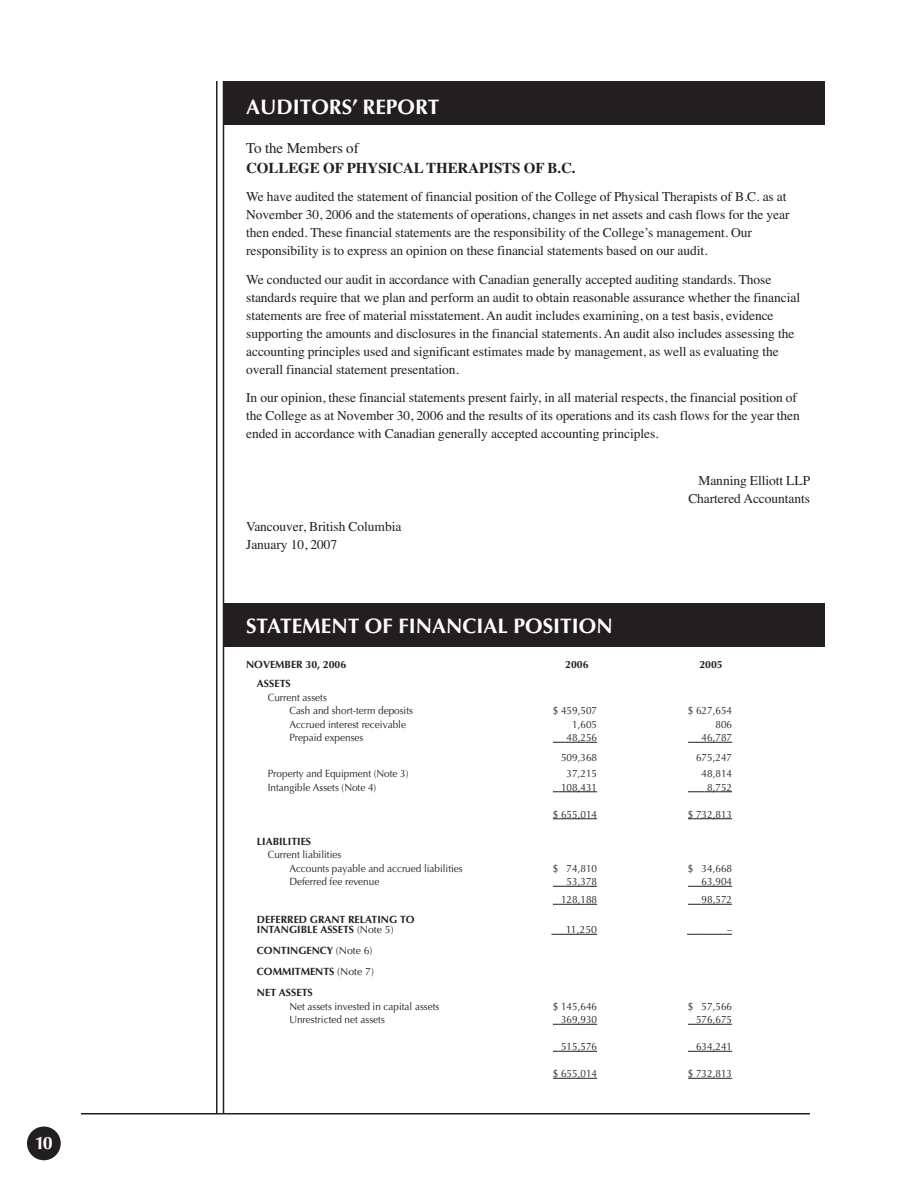
<style>
.page{position:relative;width:918px;height:1188px;background:#fff}
.page>*{position:absolute;margin:0;border:0;box-sizing:border-box;transform-origin:0 0}
.t1{font:700 21px "Optima";color:#fff}
.t2{font:700 18px "Optima";color:#fff}
.t3{font:700 15px "Times";letter-spacing:-.005em;color:#231f20}
.t4{font:15px "Times";letter-spacing:-.005em;color:#231f20}
.t5{font:13.5px/18px "Times";letter-spacing:-.005em;color:#231f20}
.t6{font:10.5px/13.5px "Optima";color:#231f20;scale:.95 1}
.t7{font:700 10.5px/21px "Optima";color:#231f20}
.t8{font:10.5px "Optima";color:#231f20}
.s1{font-weight:400}
</style>
<div class="page">
<div style="left:27px;top:1127px;width:34px;height:33px;background:#231f20;border-radius:50%"></div>
<hr style="left:81px;top:1113px;width:729px;height:1px;background:#231f20">
<hr style="left:216px;top:81px;width:2px;height:1033px;background:#231f20">
<hr style="left:223px;top:81px;width:1px;height:1033px;background:#231f20">
<div style="left:224px;top:82px;width:601px;height:43px;background:#231f20"></div>
<div style="left:224px;top:604px;width:601px;height:43px;background:#231f20"></div>
<hr style="left:564px;top:742px;width:33px;height:1px;background:#231f20">
<hr style="left:699px;top:742px;width:33px;height:1px;background:#231f20">
<hr style="left:558px;top:792px;width:39px;height:1px;background:#231f20">
<svg style="left:688px;top:792px;width:44px;height:1px"></svg>
<hr style="left:553px;top:819px;width:44px;height:1px;background:#231f20">
<hr style="left:688px;top:819px;width:44px;height:1px;background:#231f20">
<hr style="left:564px;top:886px;width:33px;height:1px;background:#231f20">
<hr style="left:699px;top:886px;width:33px;height:1px;background:#231f20">
<hr style="left:558px;top:904px;width:39px;height:1px;background:#231f20">
<hr style="left:699px;top:904px;width:33px;height:1px;background:#231f20">
<svg style="left:551px;top:934px;width:46px;height:1px"></svg>
<hr style="left:698px;top:934px;width:34px;height:1px;background:#231f20">
<hr style="left:558px;top:1024px;width:39px;height:1px;background:#231f20">
<hr style="left:696px;top:1024px;width:36px;height:1px;background:#231f20">
<hr style="left:558px;top:1051px;width:39px;height:1px;background:#231f20">
<hr style="left:696px;top:1051px;width:36px;height:1px;background:#231f20">
<hr style="left:553px;top:1078px;width:44px;height:1px;background:#231f20">
<hr style="left:688px;top:1078px;width:44px;height:1px;background:#231f20">
<h2 class="t2" style="left:35px;top:1136px;width:20px">10</h2>
<h1 class="t1" style="left:246px;top:98px;width:195px">AUDITORS’ REPORT</h1>
<p class="t4" style="left:246px;top:143px;width:114px">To the Members of</p>
<p class="t3" style="left:246px;top:163px;width:331px">COLLEGE OF PHYSICAL THERAPISTS OF B.C.</p>
<p class="t5" style="left:246px;top:189px;width:545px">We have audited the statement of financial position of the College of Physical Therapists of B.C. as at November 30, 2006 and the statements of operations, changes in net assets and cash flows for the year then ended. These financial statements are the responsibility of the College’s management. Our responsibility is to express an opinion on these financial statements based on our audit.</p>
<p class="t5" style="left:246px;top:272px;width:555px">We conducted our audit in accordance with Canadian generally accepted auditing standards. Those standards require that we plan and perform an audit to obtain reasonable assurance whether the financial statements are free of material misstatement. An audit includes examining, on a test basis, evidence supporting the amounts and disclosures in the financial statements. An audit also includes assessing the accounting principles used and significant estimates made by management, as well as evaluating the overall financial statement presentation.</p>
<p class="t5" style="left:246px;top:390px;width:555px">In our opinion, these financial statements present fairly, in all material respects, the financial position of the College as at November 30, 2006 and the results of its operations and its cash flows for the year then ended in accordance with Canadian generally accepted accounting principles.</p>
<p class="t5" style="left:688px;top:473px;width:123px;text-align:right">Manning Elliott LLP<br>Chartered Accountants</p>
<p class="t5" style="left:246px;top:519px;width:157px">Vancouver, British Columbia<br>January 10, 2007</p>
<h1 class="t1" style="left:246px;top:617px;width:368px">STATEMENT OF FINANCIAL POSITION</h1>
<p class="t7" style="left:246px;top:655px;width:102px">NOVEMBER 30, 2006</p>
<p class="t7" style="left:565px;top:655px;width:25px">2006</p>
<p class="t7" style="left:699px;top:655px;width:25px">2005</p>
<p class="t7" style="left:257px;top:674px;width:35px">ASSETS</p>
<p class="t6" style="left:289px;top:691px;width:132px;text-indent:-22px">Current assets<br>Cash and short-term deposits</p>
<p class="t6" style="left:553px;top:705px;width:48px">$ 459,507</p>
<p class="t6" style="left:688px;top:705px;width:48px">$ 627,654</p>
<p class="t6" style="left:289px;top:718px;width:124px">Accrued interest receivable</p>
<p class="t6" style="left:572px;top:718px;width:28px">1,605</p>
<p class="t6" style="left:716px;top:718px;width:19px">806</p>
<p class="t6" style="left:289px;top:732px;width:80px">Prepaid expenses</p>
<p class="t6" style="left:567px;top:732px;width:34px">48,256</p>
<p class="t6" style="left:702px;top:732px;width:34px">46,787</p>
<p class="t6" style="left:561px;top:751px;width:39px">509,368</p>
<p class="t6" style="left:696px;top:751px;width:39px">675,247</p>
<p class="t6" style="left:268px;top:768px;width:150px">Property and Equipment (Note 3)</p>
<p class="t6" style="left:567px;top:768px;width:34px">37,215</p>
<p class="t6" style="left:702px;top:768px;width:34px">48,814</p>
<p class="t6" style="left:268px;top:781px;width:116px">Intangible Assets (Note 4)</p>
<p class="t6" style="left:561px;top:781px;width:39px">108,431</p>
<p class="t6" style="left:707px;top:781px;width:28px">8,752</p>
<p class="t6" style="left:553px;top:808px;width:48px">$ 655,014</p>
<p class="t6" style="left:688px;top:808px;width:48px">$ 732,813</p>
<p class="t7" style="left:257px;top:832px;width:56px">LIABILITIES</p>
<p class="t6" style="left:289px;top:849px;width:184px;text-indent:-22px">Current liabilities<br>Accounts payable and accrued liabilities</p>
<p class="t6" style="left:553px;top:862px;width:48px">$ 74,810</p>
<p class="t6" style="left:688px;top:862px;width:48px">$ 34,668</p>
<p class="t6" style="left:289px;top:876px;width:96px">Deferred fee revenue</p>
<p class="t6" style="left:567px;top:876px;width:34px">53,378</p>
<p class="t6" style="left:702px;top:876px;width:34px">63,904</p>
<p class="t6" style="left:561px;top:894px;width:39px">128,188</p>
<p class="t6" style="left:702px;top:894px;width:34px">98,572</p>
<p class="t7" style="left:257px;top:915px;width:159px;line-height:10.5px">DEFERRED GRANT RELATING TO<br>INTANGIBLE ASSETS <span class="s1">(Note 5)</span></p>
<p class="t8" style="left:566px;top:925px;width:33px">11,250</p>
<p class="t6" style="left:727px;top:924px;width:7px">–</p>
<p class="t7" style="left:257px;top:941px;width:118px">CONTINGENCY <span class="s1">(Note 6)<br></span>COMMITMENTS <span class="s1">(Note 7)<br></span>NET ASSETS</p>
<p class="t6" style="left:289px;top:1000px;width:159px">Net assets invested in capital assets</p>
<p class="t6" style="left:553px;top:1000px;width:48px">$ 145,646</p>
<p class="t6" style="left:688px;top:1000px;width:48px">$ 57,566</p>
<p class="t6" style="left:289px;top:1014px;width:102px">Unrestricted net assets</p>
<p class="t6" style="left:561px;top:1014px;width:39px">369,930</p>
<p class="t6" style="left:696px;top:1014px;width:39px">576,675</p>
<p class="t6" style="left:561px;top:1041px;width:39px">515,576</p>
<p class="t6" style="left:696px;top:1041px;width:39px">634,241</p>
<p class="t6" style="left:553px;top:1068px;width:48px">$ 655,014</p>
<p class="t6" style="left:688px;top:1068px;width:48px">$ 732,813</p>
</div>
